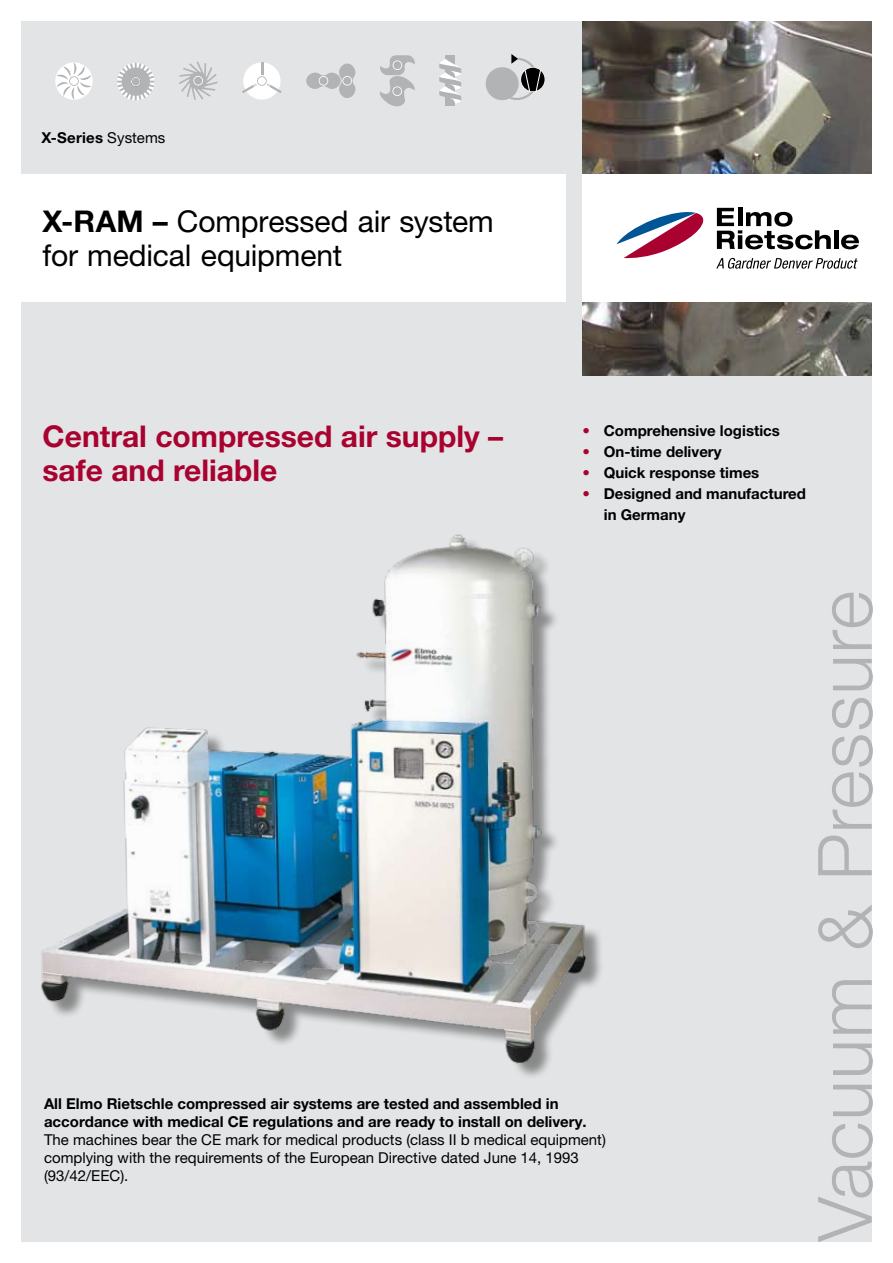
<style>
.page{position:relative;width:893px;height:1263px;background:#fff}
.page>*{position:absolute;margin:0;border:0;box-sizing:border-box;transform-origin:0 0}
.t1{font:300 75px "Helvetica Neue LT Pro";letter-spacing:.01em;color:#b1b3b4}
.t2{font:30px/34.5px "Helvetica Neue LT Pro";letter-spacing:-.005em;color:#000}
.t3{font:700 30px/34.5px "Helvetica Neue LT Pro";color:#a90230}
.t4{font:700 15px/18px "Helvetica Neue LT Pro";color:#000}
.t5{font:15px/18px "Helvetica Neue LT Pro";color:#000}
.s1{font-weight:400}
.s2{font-weight:700}
.s3{color:#a90230}
</style>
<div class="page">
<div style="left:21px;top:21px;width:851px;height:1221px;background:#e3e4e5"></div>
<img style="left:583px;top:21px;width:289px;height:355px">
<div style="left:583px;top:174px;width:310px;height:128px;background:#fff"></div>
<hr style="left:738px;top:207px;width:4px;height:19px;background:#000">
<svg style="left:617px;top:212px;width:87px;height:46px"></svg>
<svg style="left:716px;top:258px;width:142px;height:11px"></svg>
<svg style="left:717px;top:208px;width:114px;height:41px"></svg>
<div style="left:834px;top:230px;width:5px;height:19px;background:#000"></div>
<svg style="left:841px;top:235px;width:18px;height:14px"></svg>
<svg style="left:117px;top:63px;width:37px;height:37px"></svg>
<svg style="left:131px;top:77px;width:10px;height:9px"></svg>
<div style="left:132px;top:78px;width:8px;height:8px;background:#b1b3b4;border-radius:50%"></div>
<div style="left:243px;top:62px;width:38px;height:38px;background:#fff;border-radius:50%"></div>
<svg style="left:257px;top:76px;width:10px;height:10px"></svg>
<svg style="left:261px;top:62px;width:2px;height:13px"></svg>
<div style="left:258px;top:77px;width:8px;height:8px;background:#fff;border-radius:50%"></div>
<svg style="left:242px;top:83px;width:15px;height:10px"></svg>
<svg style="left:267px;top:83px;width:15px;height:10px"></svg>
<svg style="left:179px;top:62px;width:38px;height:38px"></svg>
<svg style="left:193px;top:76px;width:10px;height:9px"></svg>
<div style="left:194px;top:77px;width:8px;height:8px;background:#b1b3b4;border-radius:50%"></div>
<div style="left:55px;top:62px;width:38px;height:38px;background:#f3f3f4;border-radius:50%"></div>
<svg style="left:56px;top:62px;width:36px;height:37px"></svg>
<svg style="left:306px;top:64px;width:49px;height:34px"></svg>
<svg style="left:319px;top:76px;width:9px;height:10px"></svg>
<div style="left:319px;top:77px;width:8px;height:8px;background:#b1b3b4;border-radius:50%"></div>
<div style="left:343px;top:77px;width:8px;height:8px;background:#b1b3b4;border-radius:50%"></div>
<svg style="left:380px;top:55px;width:35px;height:51px"></svg>
<svg style="left:393px;top:60px;width:9px;height:10px"></svg>
<div style="left:393px;top:61px;width:8px;height:8px;background:#b1b3b4;border-radius:50%"></div>
<div style="left:446px;top:55px;width:9px;height:51px;background:#b1b3b4"></div>
<svg style="left:439px;top:59px;width:22px;height:44px"></svg>
<div style="left:486px;top:67px;width:33px;height:33px;background:#b1b3b4;border-radius:50%"></div>
<svg style="left:509px;top:54px;width:36px;height:46px"></svg>
<div style="left:0;top:174px;width:566px;height:128px;background:#fff"></div>
<img style="left:41px;top:534px;width:560px;height:543px">
<p class="t4" style="left:41px;top:128px;width:125px">X-Series <span class="s1">Systems</span></p>
<h2 class="t2" style="left:43px;top:203px;width:453px"><span class="s2">X-RAM –</span> Compressed air system for medical equipment</h2>
<h2 class="t3" style="left:43px;top:418px;width:462px">Central compressed air supply – safe and reliable</h2>
<p class="t4" style="left:583px;top:421px;width:199px"><span class="s3">•</span> Comprehensive logistics</p>
<p class="t4" style="left:583px;top:442px;width:140px"><span class="s3">•</span> On-time delivery</p>
<p class="t4" style="left:583px;top:463px;width:178px"><span class="s3">•</span> Quick response times</p>
<p class="t4" style="left:604px;top:483px;width:204px;line-height:21px;text-indent:-21px"><span class="s3">•</span> Designed and manufactured in Germany</p>
<p class="t4" style="left:44px;top:1095px;width:544px">All Elmo Rietschle compressed air systems are tested and assembled in accordance with medical CE regulations and are ready to install on delivery.</p>
<p class="t5" style="left:44px;top:1131px;width:563px">The machines bear the CE mark for medical products (class II b medical equipment) complying with the requirements of the European Directive dated June 14, 1993 (93/42/EEC).</p>
<h1 class="t1" style="left:799px;top:1242px;width:652px;rotate:-90deg">Vacuum &amp; Pressure</h1>
</div>
